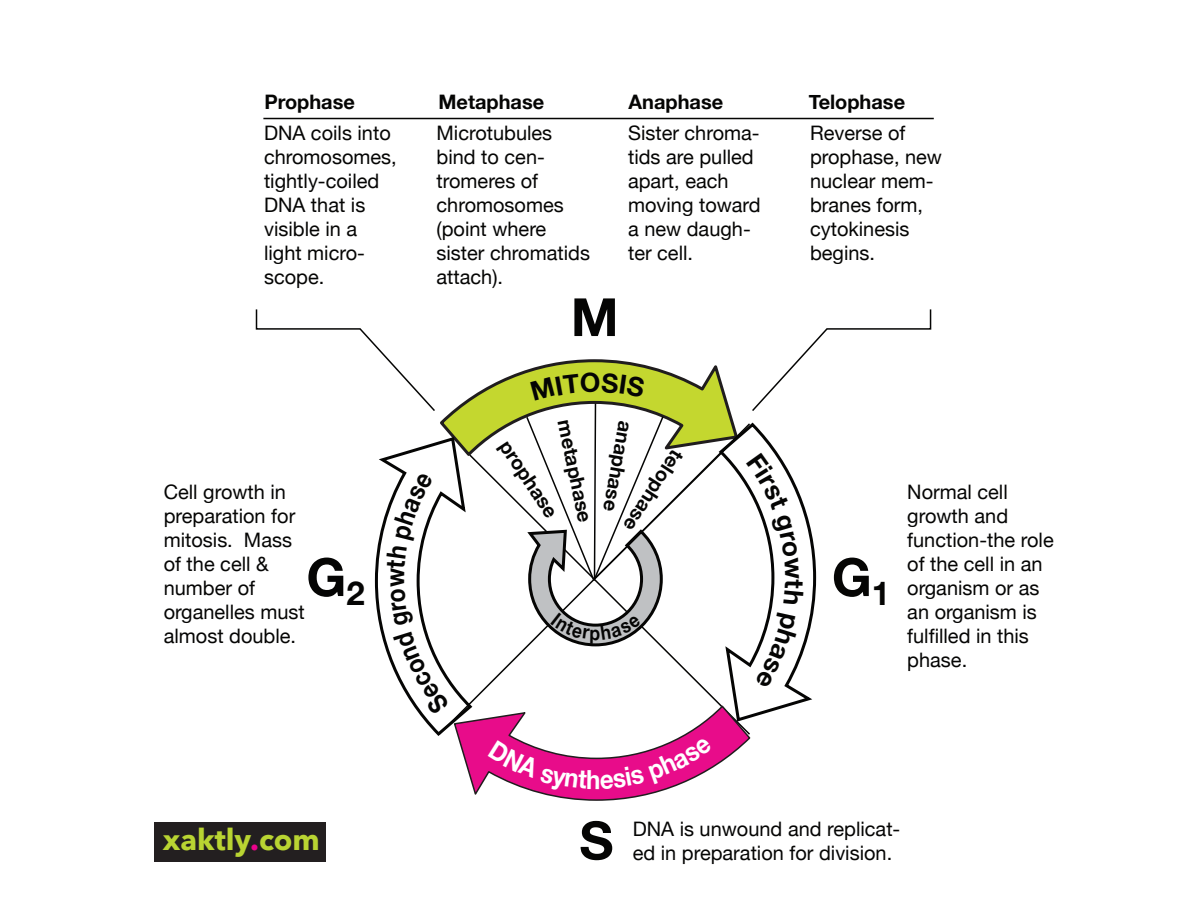
<style>
.page{position:relative;width:1190px;height:920px;background:#fff}
.page>*{position:absolute;margin:0;border:0;box-sizing:border-box;transform-origin:0 0}
.t1{font:700 52.65px "Helvetica Neue";color:#050504}
.t2{font:700 29.55px "Avenir Next";color:#b9d432}
.t3{font:19.95px/24px "Helvetica Neue";color:#050504}
.t4{font:700 19.95px "Helvetica Neue";color:#050504}
.t5{font:700 19.8px "Helvetica Neue";color:#050504}
.s1{color:#ed028b}
</style>
<div class="page">
<hr style="left:263px;top:118px;width:670px;height:1px;background:#050504">
<div style="left:154px;top:822px;width:172px;height:39px;background:#231f20"></div>
<svg style="left:255px;top:309px;width:677px;height:492px"></svg>
<p class="t4" style="left:264px;top:87px;width:92px">Prophase</p>
<p class="t4" style="left:438px;top:87px;width:107px">Metaphase</p>
<p class="t4" style="left:628px;top:87px;width:96px">Anaphase</p>
<p class="t4" style="left:808px;top:87px;width:98px">Telophase</p>
<p class="t3" style="left:264px;top:122px;width:134px">DNA coils into chromosomes, tightly-coiled<br>DNA that is visible in a light micro&shy;scope.</p>
<p class="t3" style="left:436px;top:122px;width:155px">Microtubules bind to cen&shy;tromeres of chromosomes (point where sister chromatids attach).</p>
<p class="t3" style="left:628px;top:122px;width:134px">Sister chroma&shy;tids are pulled apart, each moving toward a new daugh&shy;ter cell.</p>
<p class="t3" style="left:810px;top:122px;width:133px">Reverse of prophase, new nuclear mem&shy;branes form, cytokinesis begins.</p>
<p class="t3" style="left:164px;top:481px;width:142px">Cell growth in preparation for mitosis. Mass of the cell &amp; number of organelles must almost double.</p>
<h1 class="t1" style="left:306px;top:536px;width:60px">G<sub>2</sub></h1>
<h2 class="t2" style="left:163px;top:814px;width:159px">xaktly<span class="s1">.</span>com</h2>
<h1 class="t1" style="left:571px;top:276px;width:49px">M</h1>
<p class="t5" style="left:579px;top:416px;width:106px;rotate:78deg">metaphase</p>
<p class="t5" style="left:641px;top:424px;width:93px;rotate:100deg">anaphase</p>
<p class="t5" style="left:518px;top:433px;width:90px;rotate:57deg">prophase</p>
<p class="t5" style="left:692px;top:460px;width:94px;rotate:123deg">telophase</p>
<h1 class="t1" style="left:832px;top:536px;width:60px">G<sub>1</sub></h1>
<p class="t3" style="left:907px;top:481px;width:148px">Normal cell growth and function-the role of the cell in an organism or as an organism is fulfilled in this phase.</p>
<h1 class="t1" style="left:579px;top:799px;width:36px">S</h1>
<p class="t3" style="left:632px;top:818px;width:269px">DNA is unwound and replicat&shy;ed in preparation for division.</p>
</div>
